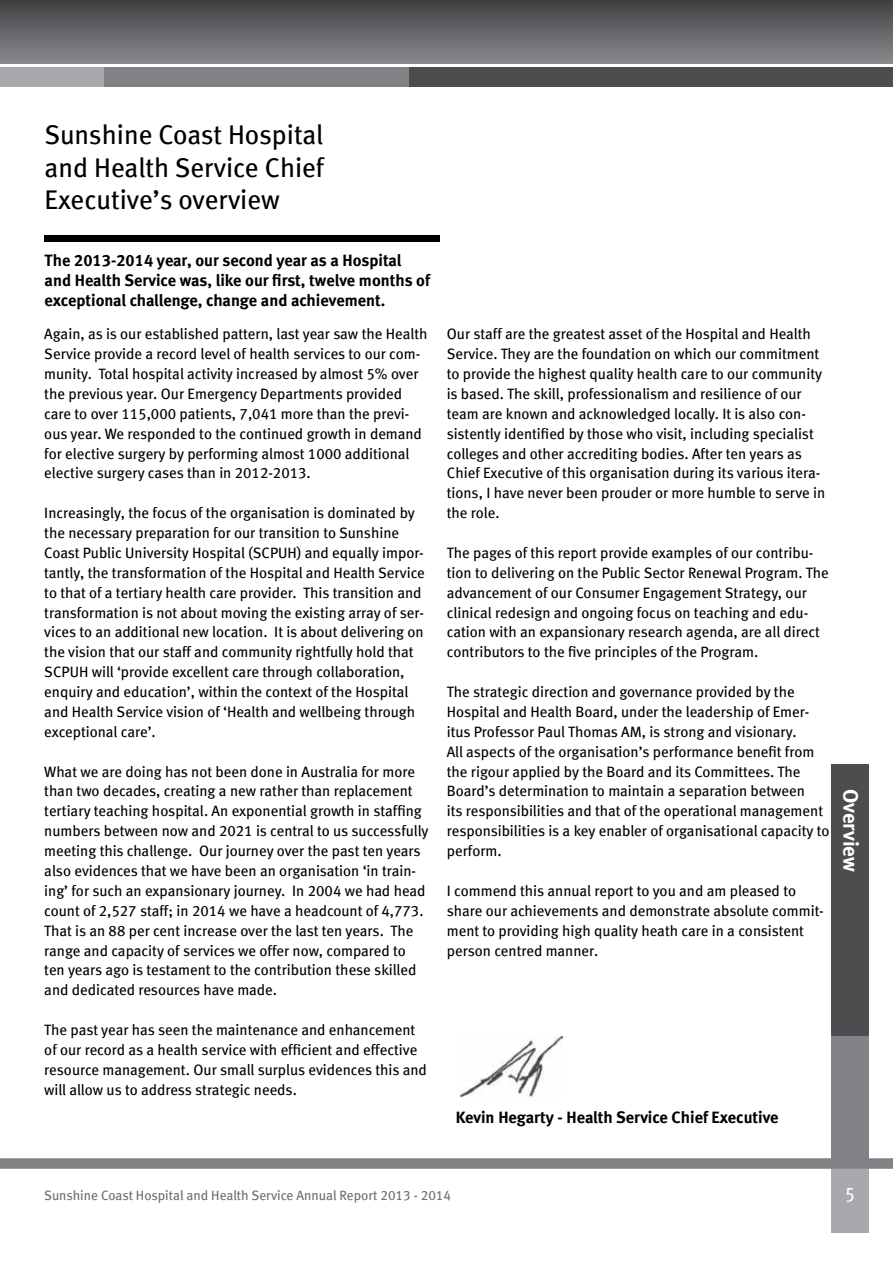
<style>
.page{position:relative;width:893px;height:1263px;background:#fff}
.page>*{position:absolute;margin:0;border:0;box-sizing:border-box;transform-origin:0 0}
.t1{font:27px/32.4px "Meta Book LF";color:#000;text-align:justify}
.t2{font:21px "Meta Bold LF";color:#fff}
.t3{font:19.8px "Meta Book LF";color:#fff;scale:.91 1}
.t4{font:16.5px/20px "Meta Bold LF";color:#000}
.t5{font:15px/19.8px "Meta Book LF";color:#000}
.t6{font:13.5px "Meta Book LF";color:#6d6e71}
</style>
<div class="page">
<div style="left:831px;top:1159px;width:38px;height:73px;background:#a7a9ac"></div>
<div style="left:831px;top:1036px;width:38px;height:123px;background:#808285"></div>
<div style="left:831px;top:764px;width:38px;height:272px;background:#4d4d4f"></div>
<div style="left:0;top:1158px;width:893px;height:11px;background:#808285"></div>
<div style="left:0;top:0;width:892px;height:64px;background:linear-gradient(to bottom,#414143,#888a8d)"></div>
<div style="left:104px;top:67px;width:305px;height:20px;background:#808285"></div>
<div style="left:409px;top:67px;width:484px;height:20px;background:#4d4d4f"></div>
<div style="left:0;top:67px;width:104px;height:20px;background:#a7a9ac"></div>
<img style="left:459px;top:1036px;width:103px;height:62px">
<div style="left:45px;top:235px;width:395px;height:6px;background:#000"></div>
<h1 class="t1" style="left:45px;top:118px;width:281px">Sunshine Coast Hospital and Health Service Chief Executive’s overview</h1>
<p class="t4" style="left:45px;top:250px;width:387px">The 2013-2014 year, our second year as a Hospital and Health Service was, like our first, twelve months of exceptional challenge, change and achievement.</p>
<p class="t5" style="left:44px;top:324px;width:385px">Again, as is our established pattern, last year saw the Health Service provide a record level of health services to our com&shy;munity. Total hospital activity increased by almost 5% over the previous year. Our Emergency Departments provided care to over 115,000 patients, 7,041 more than the previ&shy;ous year. We responded to the continued growth in demand for elective surgery by performing almost 1000 additional elective surgery cases than in 2012-2013.</p>
<p class="t5" style="left:44px;top:503px;width:382px">Increasingly, the focus of the organisation is dominated by the necessary preparation for our transition to Sunshine Coast Public University Hospital (SCPUH) and equally impor&shy;tantly, the transformation of the Hospital and Health Service to that of a tertiary health care provider. This transition and transformation is not about moving the existing array of ser&shy;vices to an additional new location. It is about delivering on the vision that our staff and community rightfully hold that SCPUH will ‘provide excellent care through collaboration, enquiry and education’, within the context of the Hospital and Health Service vision of ‘Health and wellbeing through exceptional care’.</p>
<p class="t5" style="left:44px;top:761px;width:386px">What we are doing has not been done in Australia for more than two decades, creating a new rather than replacement tertiary teaching hospital. An exponential growth in staffing numbers between now and 2021 is central to us successfully meeting this challenge. Our journey over the past ten years also evidences that we have been an organisation ‘in train&shy;ing’ for such an expansionary journey. In 2004 we had head count of 2,527 staff; in 2014 we have a headcount of 4,773.<br>That is an 88 per cent increase over the last ten years. The range and capacity of services we offer now, compared to ten years ago is testament to the contribution these skilled and dedicated resources have made.</p>
<p class="t5" style="left:44px;top:1020px;width:384px">The past year has seen the maintenance and enhancement of our record as a health service with efficient and effective resource management. Our small surplus evidences this and will allow us to address strategic needs.</p>
<p class="t5" style="left:447px;top:324px;width:380px">Our staff are the greatest asset of the Hospital and Health Service. They are the foundation on which our commitment to provide the highest quality health care to our community is based. The skill, professionalism and resilience of our team are known and acknowledged locally. It is also con&shy;sistently identified by those who visit, including specialist colleges and other accrediting bodies. After ten years as Chief Executive of this organisation during its various itera&shy;tions, I have never been prouder or more humble to serve in the role.</p>
<p class="t5" style="left:447px;top:543px;width:383px">The pages of this report provide examples of our contribu&shy;tion to delivering on the Public Sector Renewal Program. The advancement of our Consumer Engagement Strategy, our clinical redesign and ongoing focus on teaching and edu&shy;cation with an expansionary research agenda, are all direct contributors to the five principles of the Program.</p>
<p class="t5" style="left:447px;top:682px;width:384px">The strategic direction and governance provided by the Hospital and Health Board, under the leadership of Emer&shy;itus Professor Paul Thomas AM, is strong and visionary.<br>All aspects of the organisation’s performance benefit from the rigour applied by the Board and its Committees. The Board’s determination to maintain a separation between<br>its responsibilities and that of the operational management responsibilities is a key enabler of organisational capacity to perform.</p>
<p class="t5" style="left:447px;top:880px;width:379px">I commend this annual report to you and am pleased to share our achievements and demonstrate absolute commit&shy;ment to providing high quality heath care in a consistent person centred manner.</p>
<h2 class="t2" style="left:863px;top:789px;width:84px;rotate:90deg">Overview</h2>
<p class="t4" style="left:456px;top:1107px;width:324px">Kevin Hegarty - Health Service Chief Executive</p>
<p class="t6" style="left:44px;top:1187px;width:408px">Sunshine Coast Hospital and Health Service Annual Report 2013 - 2014</p>
<h3 class="t3" style="left:845px;top:1182px;width:13px">5</h3>
</div>
